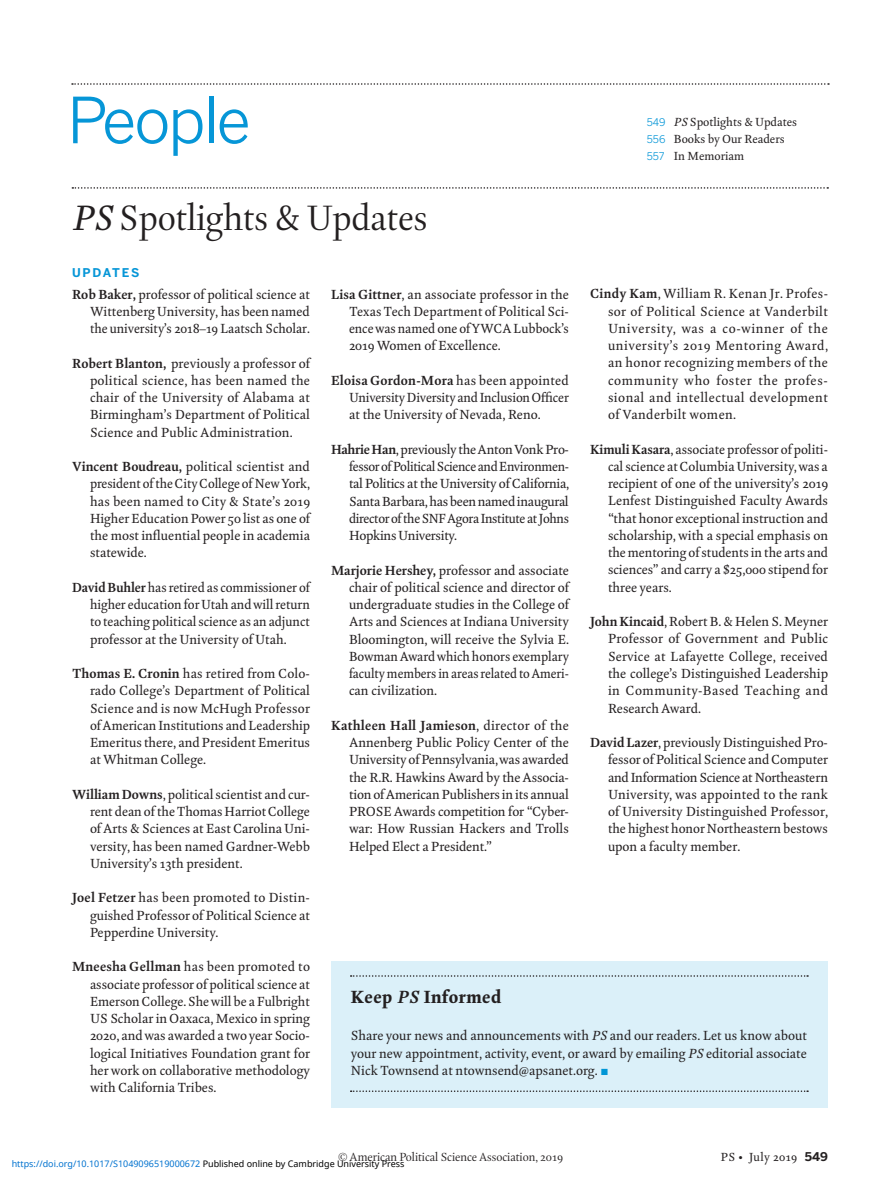
<style>
.page{position:relative;width:891px;height:1188px;background:#fff}
.page>*{position:absolute;margin:0;border:0;box-sizing:border-box;transform-origin:0 0}
.t1{font:63px "Benton Sans";letter-spacing:-.035em;color:#0696d7}
.People01_Head{font:36px "Kingfisher Display";letter-spacing:-.005em;color:#231f20}
._05_SubheadB{font:800 18px "Kingfisher";letter-spacing:.025em;color:#231f20}
._01_Text{font:13.5px/17.2px "Kingfisher";letter-spacing:-.005em;color:#231f20;text-align:justify}
._01_Text_NoIndent{font:13.5px/17.2px "Kingfisher";letter-spacing:-.005em;color:#231f20;text-align:justify}
.t2{font:12px/17.2px "Kingfisher";letter-spacing:-.005em;color:#231f20}
.t3{font:12px "Kingfisher Display";letter-spacing:-.005em;color:#231f20}
.t4{font:12px "Kingfisher";letter-spacing:.025em;color:#231f20}
.People03_NoticesSect{font:700 12px "Benton Sans";letter-spacing:.15em;color:#0696d7}
.t5{font:9px "Noto Sans";color:#0172cf}
.s1{font-family:"Kingfisher";font-style:italic}
.s2{font-family:"Benton Sans";font-size:10.5px;color:#0696d7}
.s3{font-style:italic}
.s4{font-weight:700}
.s5{font-weight:700;font-style:italic}
.s6{font-family:"Times New Roman";color:#0096d6}
.s7{font-family:"Benton Sans";font-weight:700}
.s8{color:#000}
</style>
<div class="page">
<svg style="left:72px;top:83px;width:757px;height:2px"></svg>
<svg style="left:72px;top:187px;width:756px;height:2px"></svg>
<div style="left:331px;top:961px;width:497px;height:147px;background:#dbf0f9"></div>
<svg style="left:351px;top:975px;width:457px;height:2px"></svg>
<svg style="left:351px;top:1090px;width:457px;height:2px"></svg>
<h1 class="t1" style="left:67px;top:83px;width:185px">People</h1>
<p class="People01_Head" style="left:72px;top:192px;width:357px"><span class="s1">PS</span> Spotlights &amp; Updates</p>
<p class="t2" style="left:647px;top:113px;width:152px"><span class="s2">549</span> <span class="s3">PS</span> Spotlights &amp; Updates<br><span class="s2">556</span> Books by Our Readers<br><span class="s2">557</span> In Memoriam</p>
<p class="People03_NoticesSect" style="left:72px;top:265px;width:69px">UPDATES</p>
<p class="_01_Text" style="left:90px;top:285px;width:222px;text-indent:-18px"><span class="s4">Rob Baker,</span> professor of political science at Wittenberg University, has been named the university’s 2018–19 Laatsch Scholar.</p>
<p class="_01_Text" style="left:90px;top:354px;width:222px;text-indent:-18px"><span class="s4">Robert Blanton,</span> previously a professor of political science, has been named the chair of the University of Alabama at Birmingham’s Department of Political Science and Public Administration.</p>
<p class="_01_Text" style="left:90px;top:457px;width:222px;text-indent:-18px"><span class="s4">Vincent Boudreau,</span> political scientist and president of the City College of New York, has been named to City &amp; State’s 2019<br>Higher Education Power 50 list as one of the most influential people in academia statewide.</p>
<p class="_01_Text" style="left:90px;top:578px;width:222px;text-indent:-18px"><span class="s4">David Buhler</span> has retired as commissioner of higher education for Utah and will return to teaching political science as an adjunct professor at the University of Utah.</p>
<p class="_01_Text" style="left:90px;top:664px;width:222px;text-indent:-18px"><span class="s4">Thomas E. Cronin</span> has retired from Colo&shy;rado College’s Department of Political Science and is now McHugh Professor of American Institutions and Leadership Emeritus there, and President Emeritus at Whitman College.</p>
<p class="_01_Text" style="left:90px;top:785px;width:222px;text-indent:-18px"><span class="s4">William Downs</span>, political scientist and cur&shy;rent dean of the Thomas Harriot College of Arts &amp; Sciences at East Carolina Uni&shy;versity, has been named Gardner-Webb University’s 13th president.</p>
<p class="_01_Text" style="left:90px;top:889px;width:222px;text-indent:-18px"><span class="s4">Joel Fetzer</span> has been promoted to Distin&shy;guished Professor of Political Science at Pepperdine University.</p>
<p class="_01_Text" style="left:90px;top:958px;width:222px;text-indent:-18px"><span class="s4">Mneesha Gellman</span> has been promoted to associate professor of political science at Emerson College. She will be a Fulbright US Scholar in Oaxaca, Mexico in spring 2020, and was awarded a two year Socio&shy;logical Initiatives Foundation grant for her work on collaborative methodology with California Tribes.</p>
<p class="_01_Text" style="left:349px;top:285px;width:222px;text-indent:-18px"><span class="s4">Lisa Gittner</span>, an associate professor in the Texas Tech Department of Political Sci&shy;ence was named one of YWCA Lubbock’s 2019 Women of Excellence.</p>
<p class="_01_Text" style="left:349px;top:371px;width:221px;text-indent:-18px"><span class="s4">Eloisa Gordon-Mora</span> has been appointed University Diversity and Inclusion Officer at the University of Nevada, Reno.</p>
<p class="_01_Text" style="left:349px;top:440px;width:222px;text-indent:-18px"><span class="s4">Hahrie Han</span>, previously the Anton Vonk Pro&shy;fessor of Political Science and Environmen&shy;tal Politics at the University of California, Santa Barbara, has been named inaugural director of the SNF Agora Institute at Johns Hopkins University.</p>
<p class="_01_Text" style="left:349px;top:561px;width:222px;text-indent:-18px"><span class="s4">Marjorie Hershey,</span> professor and associate chair of political science and director of undergraduate studies in the College of Arts and Sciences at Indiana University Bloomington, will receive the Sylvia E.<br>Bowman Award which honors exemplary faculty members in areas related to Ameri&shy;can civilization.</p>
<p class="_01_Text" style="left:349px;top:716px;width:222px;text-indent:-18px"><span class="s4">Kathleen Hall Jamieson</span>, director of the Annenberg Public Policy Center of the University of Pennsylvania, was awarded the R.R. Hawkins Award by the Associa&shy;tion of American Publishers in its annual PROSE Awards competition for “Cyber&shy;war: How Russian Hackers and Trolls Helped Elect a President.”</p>
<p class="_01_Text" style="left:608px;top:285px;width:222px;text-indent:-18px"><span class="s4">Cindy Kam</span>, William R. Kenan Jr. Profes&shy;sor of Political Science at Vanderbilt University, was a co-winner of the university’s 2019 Mentoring Award, an honor recognizing members of the community who foster the profes&shy;sional and intellectual development of Vanderbilt women.</p>
<p class="_01_Text" style="left:608px;top:440px;width:222px;text-indent:-18px"><span class="s4">Kimuli Kasara</span>, associate professor of politi&shy;cal science at Columbia University, was a recipient of one of the university’s 2019<br>Lenfest Distinguished Faculty Awards “that honor exceptional instruction and scholarship, with a special emphasis on the mentoring of students in the arts and sciences” and carry a $25,000 stipend for three years.</p>
<p class="_01_Text" style="left:608px;top:613px;width:222px;text-indent:-18px"><span class="s4">John Kincaid</span>, Robert B. &amp; Helen S. Meyner Professor of Government and Public Service at Lafayette College, received the college’s Distinguished Leadership in Community-Based Teaching and Research Award.</p>
<p class="_01_Text" style="left:608px;top:733px;width:222px;text-indent:-18px"><span class="s4">David Lazer</span>, previously Distinguished Pro&shy;fessor of Political Science and Computer and Information Science at Northeastern University, was appointed to the rank of University Distinguished Professor, the highest honor Northeastern bestows upon a faculty member.</p>
<p class="_05_SubheadB" style="left:351px;top:984px;width:152px">Keep <span class="s5">PS</span> Informed</p>
<p class="_01_Text_NoIndent" style="left:351px;top:1027px;width:458px">Share your news and announcements with <span class="s3">PS</span> and our readers. Let us know about your new appointment, activity, event, or award by emailing <span class="s3">PS</span> editorial associate Nick Townsend at ntownsend@apsanet.org. <span class="s6">■</span></p>
<p class="t3" style="left:338px;top:1148px;width:226px">© American Political Science Association, 2019</p>
<p class="t4" style="left:721px;top:1149px;width:109px">PS • July 2019 <span class="s7">549</span></p>
<p class="t5" style="left:12px;top:1157px;width:394px">https://doi.org/10.1017/S1049096519000672 <span class="s8">Published online by Cambridge University Press</span></p>
</div>
